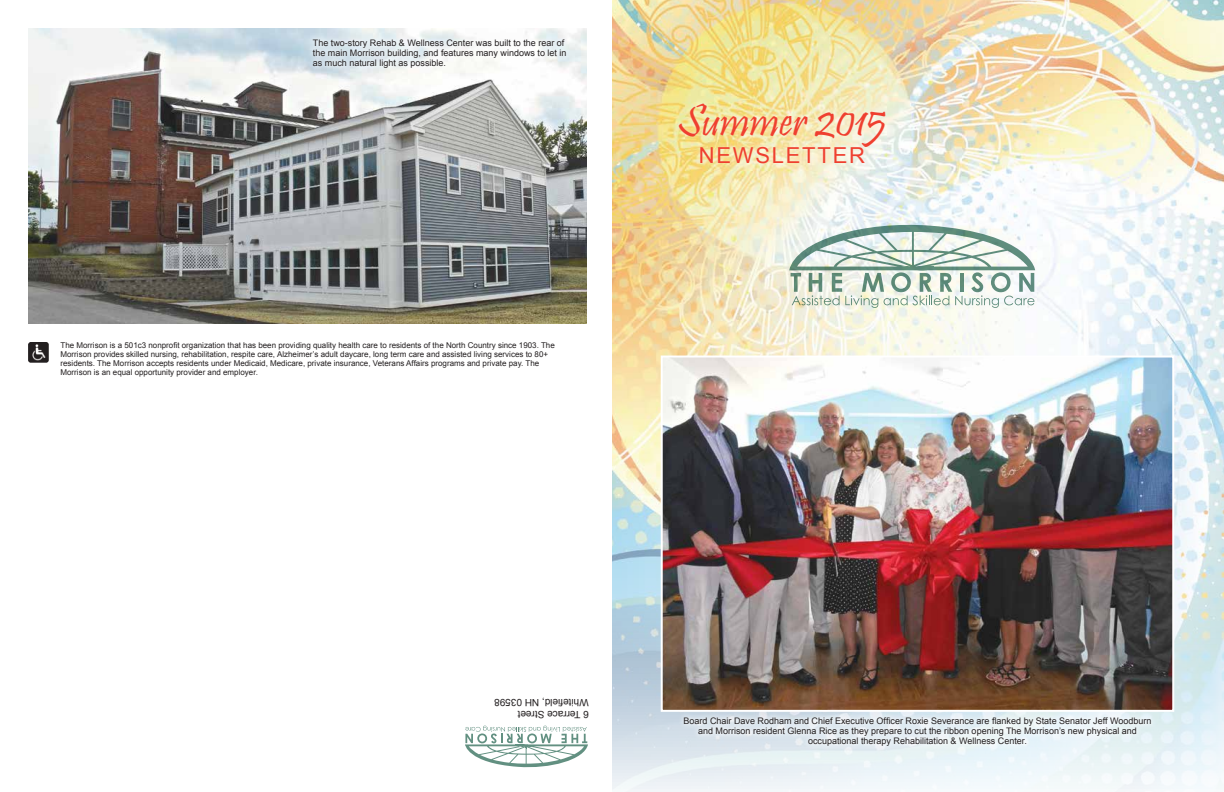
<style>
.page{position:relative;width:1224px;height:792px;background:#fff}
.page>*{position:absolute;margin:0;border:0;box-sizing:border-box;transform-origin:0 0}
.t1{font:46px "Pristina Plain";color:#ef3f2f}
.t2{font:22px "Arial";letter-spacing:.08em;color:#ef3f2f}
.t3{font:10px/12px "Arial";color:#231f20}
.t4{font:9px/10px "Arial";color:#231f20;text-align:center}
.t5{font:8px/9px "Arial";color:#231f20}
</style>
<div class="page">
<img style="left:612px;top:0;width:612px;height:792px">
<div style="left:781px;top:216px;width:262px;height:100px;background:#fff;opacity:.75"></div>
<div style="left:786px;top:221px;width:253px;height:91px;background:#fff;opacity:.75"></div>
<svg style="left:789px;top:225px;width:246px;height:83px"></svg>
<svg style="left:465px;top:726px;width:123px;height:41px"></svg>
<img style="left:28px;top:342px;width:21px;height:21px">
<div style="left:678px;top:711px;width:479px;height:41px;background:#fff;opacity:.75"></div>
<div style="left:673px;top:98px;width:219px;height:55px;background:#fff;opacity:.75"></div>
<div style="left:694px;top:141px;width:176px;height:29px;background:#fff;opacity:.75"></div>
<img style="left:664px;top:359px;width:507px;height:350px">
<div style="left:661px;top:356px;width:513px;height:356px;border:2px solid #fff"></div>
<img style="left:28px;top:28px;width:558px;height:296px">
<div style="left:307px;top:33px;width:265px;height:41px;background:#fff;opacity:.75"></div>
<p class="t4" style="left:313px;top:38px;width:255px;text-align:left">The two-story Rehab &amp; Wellness Center was built to the rear of the main Morrison building, and features many windows to let in as much natural light as possible.</p>
<p class="t5" style="left:60px;top:341px;width:496px">The Morrison is a 501c3 nonprofit organization that has been providing quality health care to residents of the North Country since 1903. The Morrison provides skilled nursing, rehabilitation, respite care, Alzheimer’s adult daycare, long term care and assisted living services to 80+ residents. The Morrison accepts residents under Medicaid, Medicare, private insurance, Veterans Affairs programs and private pay. The Morrison is an equal opportunity provider and employer.</p>
<h1 class="t1" style="left:677px;top:92px;width:211px">Summer 2015</h1>
<h2 class="t2" style="left:699px;top:141px;width:168px">NEWSLETTER</h2>
<p class="t3" style="left:589px;top:720px;width:96px;rotate:-180deg">6 Terrace Street<br>Whitefield, NH 03598</p>
<p class="t4" style="left:684px;top:716px;width:469px">Board Chair Dave Rodham and Chief Executive Officer Roxie Severance are flanked by State Senator Jeff Woodburn and Morrison resident Glenna Rice as they prepare to cut the ribbon opening The Morrison’s new physical and occupational therapy Rehabilitation &amp; Wellness Center.</p>
</div>
